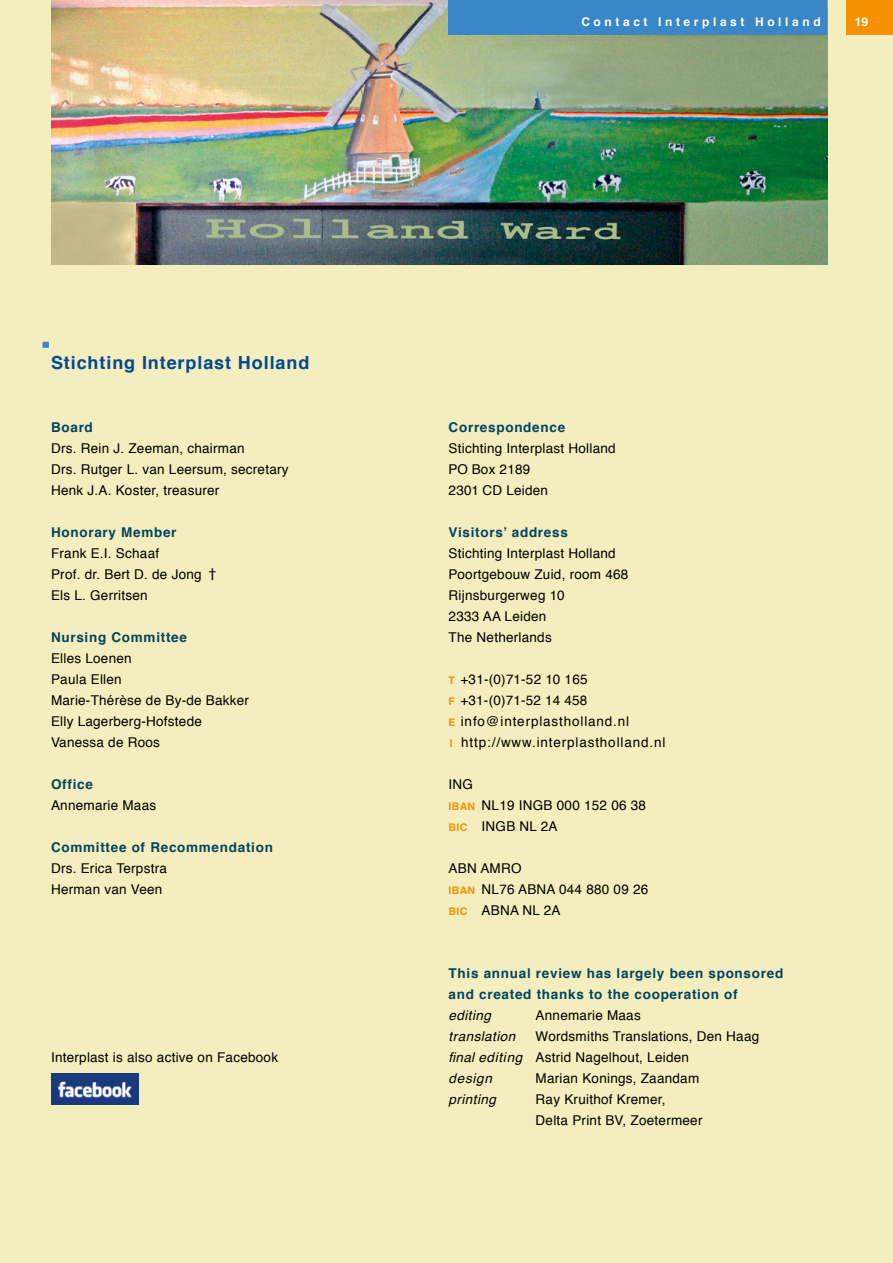
<style>
.page{position:relative;width:893px;height:1263px;background:#f4edbd}
.page>*{position:absolute;margin:0;border:0;box-sizing:border-box;transform-origin:0 0}
.t1{font:700 18px "Helvetica";letter-spacing:.05em;color:#004893}
.t2{font:13.5px/21px "Helvetica";letter-spacing:.02em;color:#000}
.t3{font:700 13.5px/21px "Helvetica";letter-spacing:.055em;color:#004461}
.t4{font:13.5px/21px "Helvetica";letter-spacing:.065em;color:#000}
.t5{font:italic 13.5px "Helvetica";letter-spacing:.035em;color:#000}
.t6{font:700 12px "Helvetica";letter-spacing:.3em;color:#fff}
.s1{font-weight:700;font-size:10.5px;color:#f39100}
.s2{font-style:italic}
</style>
<div class="page">
<img style="left:51px;top:0;width:776px;height:264px">
<img style="left:51px;top:1074px;width:88px;height:30px">
<svg style="left:43px;top:342px;width:6px;height:6px"></svg>
<div style="left:846px;top:0;width:47px;height:34px;background:#f39100"></div>
<div style="left:449px;top:0;width:378px;height:34px;background:#3a87c8"></div>
<h1 class="t1" style="left:51px;top:348px;width:260px">Stichting Interplast Holland</h1>
<p class="t3" style="left:51px;top:417px;width:43px">Board</p>
<p class="t2" style="left:51px;top:438px;width:239px">Drs. Rein J. Zeeman, chairman<br>Drs. Rutger L. van Leersum, secretary<br>Henk J.A. Koster, treasurer</p>
<p class="t3" style="left:51px;top:522px;width:127px">Honorary Member</p>
<p class="t2" style="left:51px;top:543px;width:167px">Frank E.I. Schaaf<br>Prof. dr. Bert D. de Jong †<br>Els L. Gerritsen</p>
<p class="t3" style="left:51px;top:627px;width:137px">Nursing Committee</p>
<p class="t2" style="left:51px;top:648px;width:200px">Elles Loenen<br>Paula Ellen<br>Marie-Thérèse de By-de Bakker<br>Elly Lagerberg-Hofstede<br>Vanessa de Roos</p>
<p class="t3" style="left:51px;top:774px;width:43px">Office</p>
<p class="t2" style="left:51px;top:795px;width:107px">Annemarie Maas</p>
<p class="t3" style="left:51px;top:837px;width:223px">Committee of Recommendation</p>
<p class="t2" style="left:51px;top:858px;width:117px">Drs. Erica Terpstra<br>Herman van Veen</p>
<p class="t2" style="left:51px;top:1047px;width:229px">Interplast is also active on Facebook</p>
<p class="t6" style="left:581px;top:12px;width:241px">Contact Interplast Holland</p>
<p class="t6" style="left:855px;top:12px;width:15px">19</p>
<p class="t3" style="left:449px;top:417px;width:118px">Correspondence</p>
<p class="t2" style="left:449px;top:438px;width:169px">Stichting Interplast Holland<br>PO Box 2189<br>2301 CD Leiden</p>
<p class="t3" style="left:449px;top:522px;width:121px">Visitors’ address</p>
<p class="t2" style="left:449px;top:543px;width:181px">Stichting Interplast Holland<br>Poortgebouw Zuid, room 468<br>Rijnsburgerweg 10<br>2333 AA Leiden<br>The Netherlands</p>
<p class="t4" style="left:449px;top:669px;width:218px"><span class="s1">T</span> +31-(0)71-52 10 165<br><span class="s1">F</span> +31-(0)71-52 14 458<br><span class="s1">E</span> info@interplastholland.nl<br><span class="s1">I</span> http://www.interplastholland.nl</p>
<p class="t2" style="left:449px;top:774px;width:199px">ING<br><span class="s1">IBAN</span> NL19 INGB 000 152 06 38<br><span class="s1">BIC</span> INGB NL 2A</p>
<p class="t2" style="left:449px;top:858px;width:201px">ABN AMRO<br><span class="s1">IBAN</span> NL76 ABNA 044 880 09 26<br><span class="s1">BIC</span> ABNA NL 2A</p>
<p class="t3" style="left:449px;top:963px;width:336px">This annual review has largely been sponsored and created thanks to the cooperation of</p>
<p class="t5" style="left:449px;top:1005px;width:44px">editing</p>
<p class="t2" style="left:536px;top:1005px;width:107px">Annemarie Maas</p>
<p class="t5" style="left:449px;top:1026px;width:68px">translation</p>
<p class="t2" style="left:449px;top:1026px;width:312px;text-indent:87px">Wordsmiths Translations, Den Haag <span class="s2">final editing</span> Astrid Nagelhout, Leiden<br><span class="s2">design</span></p>
<p class="t2" style="left:536px;top:1068px;width:165px">Marian Konings, Zaandam</p>
<p class="t5" style="left:449px;top:1089px;width:49px">printing</p>
<p class="t2" style="left:536px;top:1089px;width:168px">Ray Kruithof Kremer,<br>Delta Print BV, Zoetermeer</p>
</div>
